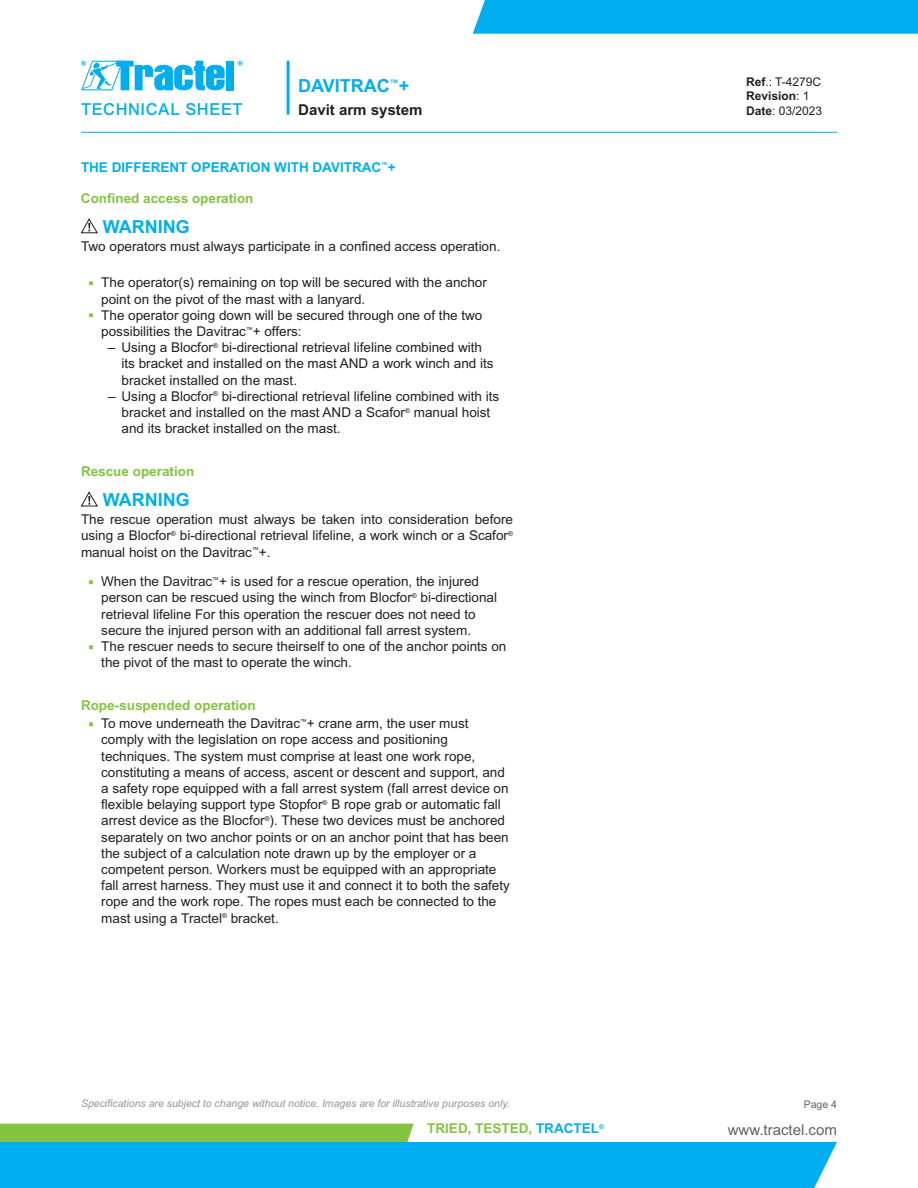
<style>
.page{position:relative;width:918px;height:1188px;background:#fff}
.page>*{position:absolute;margin:0;border:0;box-sizing:border-box;transform-origin:0 0}
.t1{font:700 18px "Arial MT Std";color:#00aeef}
.t2{font:500 16.5px "Arial MT Std";letter-spacing:.035em;color:#00aeef}
.t3{font:15px "Arial MT Std";color:#636366}
.t4{font:700 15px "Arial MT Std";color:#231f20}
.t5{font:13.5px/16.2px "Arial MT Std";color:#231f20}
.t6{font:700 13.5px "Arial MT Std";color:#84c440}
.t7{font:700 13.5px "Arial MT Std";color:#00aeef}
.t8{font:12px/14.4px "Arial MT Std";color:#231f20}
.t9{font:italic 10.5px "Arial MT Std";color:#939598}
.t10{font:10.5px "Arial MT Std";color:#636366}
.s1{font-weight:700;color:#84c440}
.s2{color:#00aeef}
.s3{font-weight:700}
</style>
<div class="page">
<hr style="left:81px;top:132px;width:756px;height:1px;background:#00aeef">
<hr style="left:287px;top:61px;width:3px;height:54px;background:#00aeef">
<div style="left:473px;top:0;width:445px;height:34px;background:#00aeef"></div>
<svg style="left:0;top:1124px;width:837px;height:64px"></svg>
<div style="left:226px;top:61px;width:8px;height:29px;background:#00aeef"></div>
<svg style="left:238px;top:61px;width:5px;height:5px"></svg>
<svg style="left:81px;top:61px;width:144px;height:29px"></svg>
<svg style="left:81px;top:219px;width:17px;height:14px"></svg>
<svg style="left:81px;top:492px;width:17px;height:14px"></svg>
<p class="t2" style="left:81px;top:100px;width:163px">TECHNICAL SHEET</p>
<h1 class="t1" style="left:298px;top:75px;width:113px">DAVITRAC<sup>™</sup>+</h1>
<p class="t4" style="left:298px;top:101px;width:126px">Davit arm system</p>
<p class="t7" style="left:81px;top:159px;width:316px">THE DIFFERENT OPERATION WITH DAVITRAC<sup>™</sup>+</p>
<p class="t6" style="left:81px;top:190px;width:174px">Confined access operation</p>
<h1 class="t1" style="left:103px;top:216px;width:88px">WARNING</h1>
<p class="t5" style="left:81px;top:238px;width:421px">Two operators must always participate in a confined access operation.</p>
<p class="t5" style="left:101px;top:274px;width:387px">The operator(s) remaining on top will be secured with the anchor point on the pivot of the mast with a lanyard.<br>The operator going down will be secured through one of the two possibilities the Davitrac<sup>™</sup>+ offers:</p>
<p class="t5" style="left:122px;top:339px;width:374px;text-indent:-14px">– Using a Blocfor<sup>®</sup> bi-directional retrieval lifeline combined with its bracket and installed on the mast AND a work winch and its bracket installed on the mast.</p>
<p class="t5" style="left:122px;top:388px;width:379px;text-indent:-13px">– Using a Blocfor<sup>®</sup> bi-directional retrieval lifeline combined with its bracket and installed on the mast AND a Scafor<sup>®</sup> manual hoist and its bracket installed on the mast.</p>
<p class="t6" style="left:81px;top:464px;width:115px">Rescue operation</p>
<h1 class="t1" style="left:103px;top:489px;width:88px">WARNING</h1>
<p class="t5" style="left:81px;top:511px;width:434px;text-align:justify">The rescue operation must always be taken into consideration before using a Blocfor<sup>®</sup> bi-directional retrieval lifeline, a work winch or a Scafor<sup>® </sup>manual hoist on the Davitrac<sup>™</sup>+.</p>
<p class="t5" style="left:101px;top:573px;width:407px">When the Davitrac<sup>™</sup>+ is used for a rescue operation, the injured person can be rescued using the winch from Blocfor<sup>®</sup> bi-directional retrieval lifeline For this operation the rescuer does not need to secure the injured person with an additional fall arrest system.<br>The rescuer needs to secure theirself to one of the anchor points on the pivot of the mast to operate the winch.</p>
<p class="t5" style="left:101px;top:697px;width:369px;line-height:17.9px;text-indent:-20px"><span class="s1">Rope-suspended operation<br></span>To move underneath the Davitrac<sup>™</sup>+ crane arm, the user must</p>
<p class="t5" style="left:101px;top:732px;width:410px">comply with the legislation on rope access and positioning techniques. The system must comprise at least one work rope, constituting a means of access, ascent or descent and support, and a safety rope equipped with a fall arrest system (fall arrest device on flexible belaying support type Stopfor<sup>®</sup> B rope grab or automatic fall arrest device as the Blocfor<sup>®</sup>). These two devices must be anchored separately on two anchor points or on an anchor point that has been the subject of a calculation note drawn up by the employer or a competent person. Workers must be equipped with an appropriate fall arrest harness. They must use it and connect it to both the safety rope and the work rope. The ropes must each be connected to the mast using a Tractel<sup>®</sup> bracket.</p>
<p class="t9" style="left:81px;top:1097px;width:430px">Specifications are subject to change without notice. Images are for illustrative purposes only.</p>
<p class="t6" style="left:427px;top:1121px;width:178px">TRIED, TESTED, <span class="s2">TRACTEL</span><sup>®</sup></p>
<p class="t8" style="left:746px;top:74px;width:78px"><span class="s3">Ref</span>.: T-4279C<br><span class="s3">Revision</span>: 1<br><span class="s3">Date</span>: 03/2023</p>
<p class="t10" style="left:804px;top:1099px;width:35px">Page 4</p>
<p class="t3" style="left:728px;top:1121px;width:111px">www.tractel.com</p>
</div>
